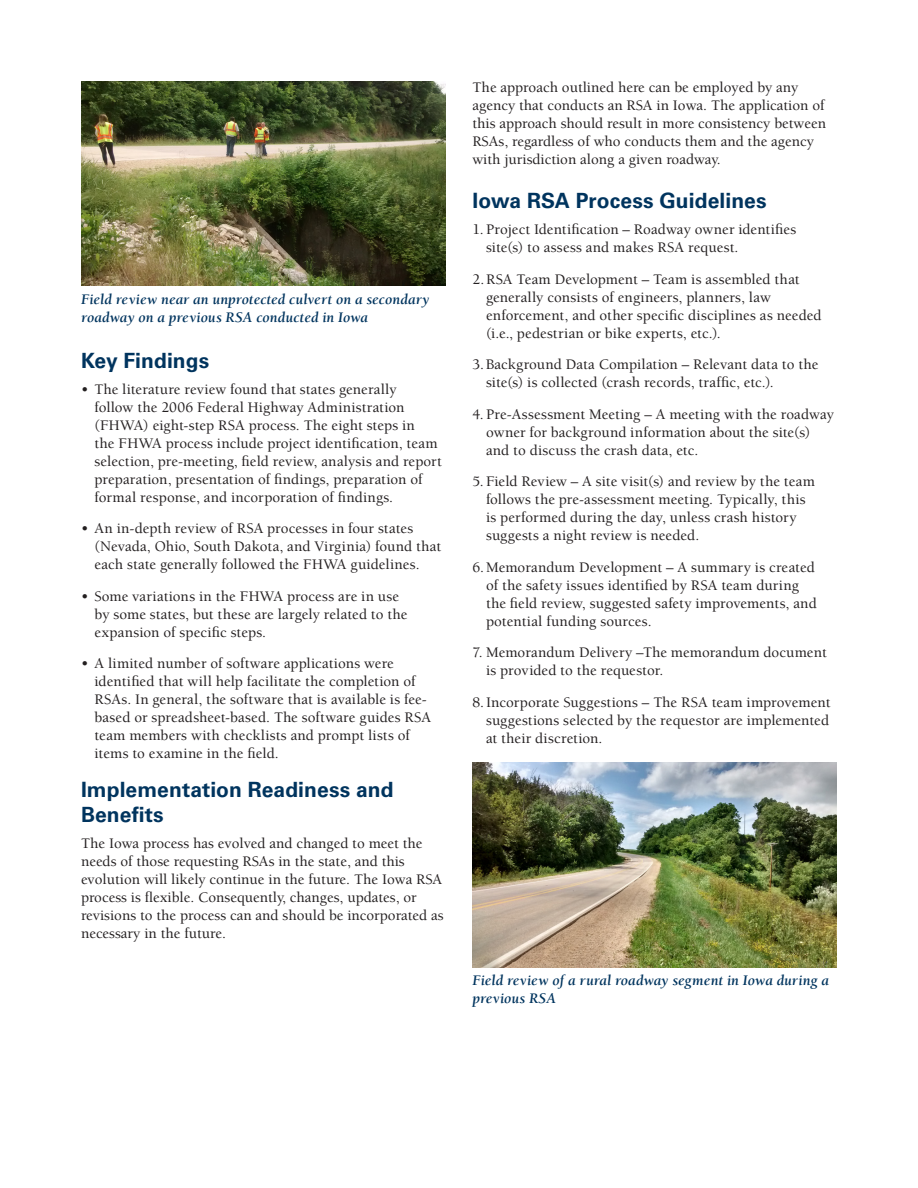
<style>
.page{position:relative;width:918px;height:1188px;background:#fff}
.page>*{position:absolute;margin:0;border:0;box-sizing:border-box;transform-origin:0 0}
.head_1{font:700 21px/25.2px "Univers";letter-spacing:.005em;color:#00345e}
.first_bullets{font:500 15px/18px "Berkeley";letter-spacing:.01em;color:#231f20}
.Body_text{font:500 15px/18px "Berkeley";color:#231f20}
.t1{font:italic 700 15px/18px "Berkeley";letter-spacing:.005em;color:#00345e}
</style>
<div class="page">
<img style="left:81px;top:81px;width:364px;height:204px">
<img style="left:473px;top:762px;width:364px;height:205px">
<p class="t1" style="left:81px;top:290px;width:350px">Field review near an unprotected culvert on a secondary roadway on a previous RSA conducted in Iowa</p>
<p class="head_1" style="left:81px;top:348px;width:130px">Key Findings</p>
<p class="first_bullets" style="left:94px;top:381px;width:349px;text-indent:-14px">• The literature review found that states generally<br>follow the 2006 Federal Highway Administration (FHWA) eight-step RSA process. The eight steps in<br>the FHWA process include project identification, team selection, pre-meeting, field review, analysis and report preparation, presentation of findings, preparation of formal response, and incorporation of findings.</p>
<p class="first_bullets" style="left:94px;top:520px;width:348px;text-indent:-14px">• An in-depth review of RSA processes in four states (Nevada, Ohio, South Dakota, and Virginia) found that each state generally followed the FHWA guidelines.</p>
<p class="first_bullets" style="left:94px;top:588px;width:315px;text-indent:-14px">• Some variations in the FHWA process are in use by some states, but these are largely related to the expansion of specific steps.</p>
<p class="first_bullets" style="left:94px;top:655px;width:338px;text-indent:-14px">• A limited number of software applications were identified that will help facilitate the completion of RSAs. In general, the software that is available is fee&shy;based or spreadsheet-based. The software guides RSA team members with checklists and prompt lists of items to examine in the field.</p>
<p class="head_1" style="left:81px;top:777px;width:314px">Implementation Readiness and<br>Benefits</p>
<p class="Body_text" style="left:81px;top:835px;width:364px">The Iowa process has evolved and changed to meet the needs of those requesting RSAs in the state, and this evolution will likely continue in the future. The Iowa RSA process is flexible. Consequently, changes, updates, or revisions to the process can and should be incorporated as necessary in the future.</p>
<p class="Body_text" style="left:472px;top:79px;width:355px">The approach outlined here can be employed by any agency that conducts an RSA in Iowa. The application of this approach should result in more consistency between RSAs, regardless of who conducts them and the agency with jurisdiction along a given roadway.</p>
<p class="head_1" style="left:472px;top:188px;width:296px">Iowa RSA Process Guidelines</p>
<p class="first_bullets" style="left:486px;top:221px;width:312px;text-indent:-14px">1. Project Identification – Roadway owner identifies site(s) to assess and makes RSA request.</p>
<p class="first_bullets" style="left:486px;top:270px;width:337px;text-indent:-14px">2.RSA Team Development – Team is assembled that generally consists of engineers, planners, law enforcement, and other specific disciplines as needed (i.e., pedestrian or bike experts, etc.).</p>
<p class="first_bullets" style="left:486px;top:356px;width:334px;text-indent:-14px">3. Background Data Compilation – Relevant data to the site(s) is collected (crash records, traffic, etc.).</p>
<p class="first_bullets" style="left:486px;top:405px;width:350px;text-indent:-14px">4. Pre-Assessment Meeting – A meeting with the roadway owner for background information about the site(s) and to discuss the crash data, etc.</p>
<p class="first_bullets" style="left:486px;top:473px;width:330px;text-indent:-14px">5. Field Review – A site visit(s) and review by the team follows the pre-assessment meeting. Typically, this is performed during the day, unless crash history suggests a night review is needed.</p>
<p class="first_bullets" style="left:486px;top:558px;width:332px;text-indent:-14px">6.Memorandum Development – A summary is created of the safety issues identified by RSA team during the field review, suggested safety improvements, and potential funding sources.</p>
<p class="first_bullets" style="left:486px;top:644px;width:342px;text-indent:-14px">7. Memorandum Delivery –The memorandum document is provided to the requestor.</p>
<p class="first_bullets" style="left:486px;top:693px;width:346px;text-align:justify;text-indent:-14px">8.Incorporate Suggestions – The RSA team improvement suggestions selected by the requestor are implemented at their discretion.</p>
<p class="t1" style="left:472px;top:972px;width:358px">Field review of a rural roadway segment in Iowa during a previous RSA</p>
</div>
